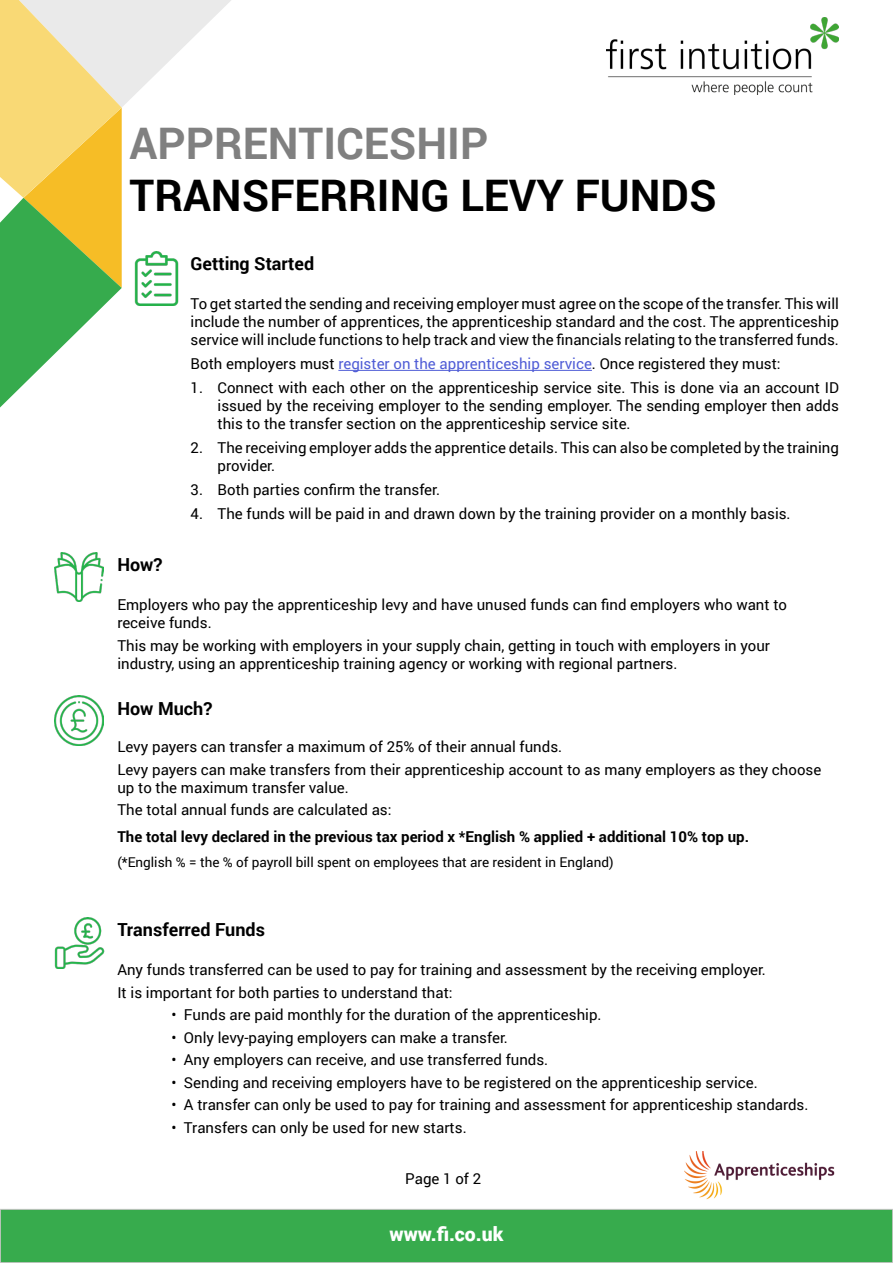
<style>
.page{position:relative;width:893px;height:1263px;background:#fff}
.page>*{position:absolute;margin:0;border:0;box-sizing:border-box;transform-origin:0 0}
.t1{font:700 43.5px "Roboto";color:#000}
.t2{font:700 43.5px "Roboto";color:#808080}
.t3{font:900 19.5px "Roboto";color:#fff}
.t4{font:700 18px "Roboto";color:#000}
.t5{font:15px/18px "Roboto";color:#000}
.t6{font:700 15px "Roboto";color:#000}
.t7{font:13.5px "Roboto";color:#000}
.s1{color:#4f5cd6}
</style>
<div class="page">
<img style="left:607px;top:18px;width:231px;height:77px">
<svg style="left:0;top:0;width:231px;height:407px"></svg>
<div style="left:0;top:1209px;width:893px;height:53px;background:#37ab4d"></div>
<div style="left:0;top:1209px;width:893px;height:54px;border:1px solid #c8c6c6"></div>
<img style="left:684px;top:1151px;width:151px;height:48px">
<hr style="left:338px;top:370px;width:254px;height:1px;background:#4f5cd6">
<img style="left:54px;top:917px;width:51px;height:51px">
<img style="left:54px;top:696px;width:49px;height:49px">
<img style="left:54px;top:552px;width:49px;height:49px">
<img style="left:130px;top:251px;width:53px;height:54px">
<h1 class="t2" style="left:130px;top:113px;width:360px">APPRENTICESHIP</h1>
<h1 class="t1" style="left:130px;top:165px;width:589px">TRANSFERRING LEVY FUNDS</h1>
<p class="t4" style="left:191px;top:251px;width:125px">Getting Started</p>
<p class="t4" style="left:117px;top:552px;width:47px">How?</p>
<p class="t5" style="left:191px;top:294px;width:650px;text-align:justify">To get started the sending and receiving employer must agree on the scope of the transfer. This will include the number of apprentices, the apprenticeship standard and the cost. The apprenticeship service will include functions to help track and view the financials relating to the transferred funds.</p>
<p class="t5" style="left:191px;top:354px;width:592px">Both employers must <span class="s1">register on the apprenticeship service</span>. Once registered they must:</p>
<p class="t5" style="left:218px;top:378px;width:623px;text-align:justify;text-indent:-27px">1. Connect with each other on the apprenticeship service site. This is done via an account ID issued by the receiving employer to the sending employer. The sending employer then adds this to the transfer section on the apprenticeship service site.</p>
<p class="t5" style="left:218px;top:438px;width:623px;text-indent:-27px">2. The receiving employer adds the apprentice details. This can also be completed by the training provider.</p>
<p class="t5" style="left:191px;top:480px;width:251px">3. Both parties confirm the transfer.</p>
<p class="t5" style="left:191px;top:504px;width:602px">4. The funds will be paid in and drawn down by the training provider on a monthly basis.</p>
<p class="t5" style="left:117px;top:595px;width:671px">Employers who pay the apprenticeship levy and have unused funds can find employers who want to receive funds.</p>
<p class="t5" style="left:117px;top:636px;width:654px">This may be working with employers in your supply chain, getting in touch with employers in your industry, using an apprenticeship training agency or working with regional partners.</p>
<p class="t4" style="left:117px;top:696px;width:96px">How Much?</p>
<p class="t5" style="left:117px;top:735px;width:705px;line-height:22.5px">Levy payers can transfer a maximum of 25% of their annual funds.<br>Levy payers can make transfers from their apprenticeship account to as many employers as they choose</p>
<p class="t5" style="left:117px;top:775px;width:276px;line-height:22.5px">up to the maximum transfer value.<br>The total annual funds are calculated as:</p>
<p class="t6" style="left:117px;top:826px;width:633px">The total levy declared in the previous tax period x *English % applied + additional 10% top up.</p>
<p class="t7" style="left:117px;top:853px;width:498px">(*English % = the % of payroll bill spent on employees that are resident in England)</p>
<p class="t4" style="left:117px;top:917px;width:149px">Transferred Funds</p>
<p class="t5" style="left:117px;top:958px;width:650px;line-height:22.5px">Any funds transferred can be used to pay for training and assessment by the receiving employer.<br>It is important for both parties to understand that:</p>
<p class="t5" style="left:171px;top:1005px;width:432px">• Funds are paid monthly for the duration of the apprenticeship.</p>
<p class="t5" style="left:171px;top:1027px;width:338px">• Only levy-paying employers can make a transfer.</p>
<p class="t5" style="left:171px;top:1050px;width:378px">• Any employers can receive, and use transferred funds.</p>
<p class="t5" style="left:171px;top:1072px;width:588px">• Sending and receiving employers have to be registered on the apprenticeship service.</p>
<p class="t5" style="left:171px;top:1095px;width:639px">• A transfer can only be used to pay for training and assessment for apprenticeship standards.</p>
<p class="t5" style="left:171px;top:1117px;width:297px">• Transfers can only be used for new starts.</p>
<p class="t5" style="left:405px;top:1169px;width:78px">Page 1 of 2</p>
<h2 class="t3" style="left:390px;top:1220px;width:115px">www.fi.co.uk</h2>
</div>
